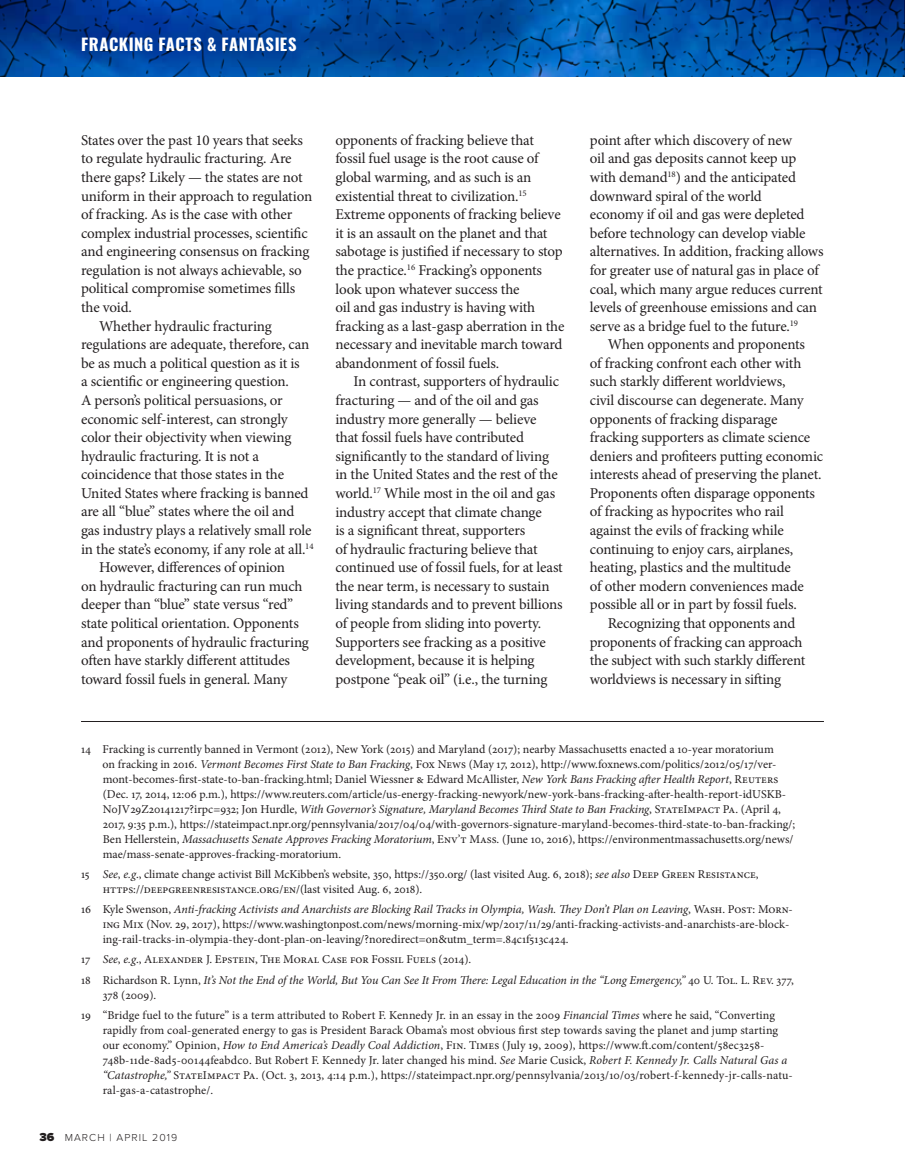
<style>
.page{position:relative;width:905px;height:1175px;background:#fff}
.page>*{position:absolute;margin:0;border:0;box-sizing:border-box;transform-origin:0 0}
.t1{font:700 16.5px "Oswald";letter-spacing:.03em;color:#fff}
.t2{font:15px/18.6px "Minion Pro";letter-spacing:-.015em;color:#231f20}
.t3{font:12px/15px "Minion Pro";color:#231f20}
.t4{font:300 10.5px "Proxima Nova";letter-spacing:.1em;color:#231f20}
.s1{font-style:italic}
.s2{font-weight:900;font-size:12px}
</style>
<div class="page">
<hr style="left:904px;top:0;width:1px;height:77px;background:#2864b0">
<img style="left:0;top:0;width:904px;height:77px">
<hr style="left:81px;top:721px;width:743px;height:1px;background:#231f20">
<p class="t1" style="left:81px;top:36px;width:217px">FRACKING FACTS &amp; FANTASIES</p>
<p class="t2" style="left:81px;top:131px;width:223px">States over the past 10 years that seeks</p>
<p class="t2" style="left:81px;top:149px;width:212px">to regulate hydraulic fracturing. Are</p>
<p class="t2" style="left:81px;top:168px;width:223px">there gaps? Likely — the states are not</p>
<p class="t2" style="left:81px;top:187px;width:233px">uniform in their approach to regulation</p>
<p class="t2" style="left:81px;top:205px;width:213px">of fracking. As is the case with other</p>
<p class="t2" style="left:81px;top:224px;width:228px">complex industrial processes, scientific</p>
<p class="t2" style="left:81px;top:242px;width:230px">and engineering consensus on fracking</p>
<p class="t2" style="left:81px;top:261px;width:222px">regulation is not always achievable, so</p>
<p class="t2" style="left:81px;top:279px;width:216px">political compromise sometimes fills</p>
<p class="t2" style="left:81px;top:298px;width:52px">the void.</p>
<p class="t2" style="left:99px;top:316px;width:174px">Whether hydraulic fracturing</p>
<p class="t2" style="left:81px;top:335px;width:230px">regulations are adequate, therefore, can</p>
<p class="t2" style="left:81px;top:354px;width:220px">be as much a political question as it is</p>
<p class="t2" style="left:81px;top:372px;width:209px">a scientific or engineering question.</p>
<p class="t2" style="left:81px;top:391px;width:203px">A person’s political persuasions, or</p>
<p class="t2" style="left:81px;top:409px;width:208px">economic self-interest, can strongly</p>
<p class="t2" style="left:81px;top:428px;width:212px">color their objectivity when viewing</p>
<p class="t2" style="left:81px;top:446px;width:179px">hydraulic fracturing. It is not a</p>
<p class="t2" style="left:81px;top:465px;width:205px">coincidence that those states in the</p>
<p class="t2" style="left:81px;top:484px;width:229px">United States where fracking is banned</p>
<p class="t2" style="left:81px;top:502px;width:215px">are all “blue” states where the oil and</p>
<p class="t2" style="left:81px;top:521px;width:232px">gas industry plays a relatively small role</p>
<p class="t2" style="left:81px;top:539px;width:234px">in the state’s economy, if any role at all.<sup>14</sup></p>
<p class="t2" style="left:99px;top:558px;width:187px">However, differences of opinion</p>
<p class="t2" style="left:81px;top:577px;width:223px">on hydraulic fracturing can run much</p>
<p class="t2" style="left:81px;top:595px;width:213px">deeper than “blue” state versus “red”</p>
<p class="t2" style="left:81px;top:614px;width:219px">state political orientation. Opponents</p>
<p class="t2" style="left:81px;top:632px;width:229px">and proponents of hydraulic fracturing</p>
<p class="t2" style="left:81px;top:651px;width:210px">often have starkly different attitudes</p>
<p class="t2" style="left:81px;top:669px;width:208px">toward fossil fuels in general. Many</p>
<p class="t2" style="left:335px;top:131px;width:230px">opponents of fracking believe that fossil fuel usage is the root cause of global warming, and as such is an existential threat to civilization.<sup>15<br></sup>Extreme opponents of fracking believe it is an assault on the planet and that sabotage is justified if necessary to stop the practice.<sup>16</sup> Fracking’s opponents look upon whatever success the<br>oil and gas industry is having with fracking as a last-gasp aberration in the necessary and inevitable march toward abandonment of fossil fuels.</p>
<p class="t2" style="left:335px;top:372px;width:229px;text-indent:18px">In contrast, supporters of hydraulic fracturing — and of the oil and gas industry more generally — believe that fossil fuels have contributed significantly to the standard of living in the United States and the rest of the world.<sup>17</sup> While most in the oil and gas industry accept that climate change<br>is a significant threat, supporters<br>of hydraulic fracturing believe that continued use of fossil fuels, for at least the near term, is necessary to sustain living standards and to prevent billions of people from sliding into poverty.<br>Supporters see fracking as a positive development, because it is helping postpone “peak oil” (i.e., the turning</p>
<p class="t2" style="left:589px;top:131px;width:235px">point after which discovery of new<br>oil and gas deposits cannot keep up with demand<sup>18</sup>) and the anticipated downward spiral of the world<br>economy if oil and gas were depleted before technology can develop viable alternatives. In addition, fracking allows for greater use of natural gas in place of coal, which many argue reduces current levels of greenhouse emissions and can serve as a bridge fuel to the future.<sup>19</sup></p>
<p class="t2" style="left:608px;top:335px;width:199px">When opponents and proponents</p>
<p class="t2" style="left:590px;top:354px;width:213px">of fracking confront each other with</p>
<p class="t2" style="left:590px;top:372px;width:197px">such starkly different worldviews,</p>
<p class="t2" style="left:590px;top:391px;width:215px">civil discourse can degenerate. Many</p>
<p class="t2" style="left:590px;top:409px;width:189px">opponents of fracking disparage</p>
<p class="t2" style="left:590px;top:428px;width:222px">fracking supporters as climate science</p>
<p class="t2" style="left:590px;top:447px;width:235px">deniers and profiteers putting economic</p>
<p class="t2" style="left:590px;top:465px;width:233px">interests ahead of preserving the planet.</p>
<p class="t2" style="left:590px;top:484px;width:227px">Proponents often disparage opponents</p>
<p class="t2" style="left:590px;top:502px;width:196px">of fracking as hypocrites who rail</p>
<p class="t2" style="left:590px;top:521px;width:196px">against the evils of fracking while</p>
<p class="t2" style="left:590px;top:539px;width:205px">continuing to enjoy cars, airplanes,</p>
<p class="t2" style="left:590px;top:558px;width:202px">heating, plastics and the multitude</p>
<p class="t2" style="left:590px;top:577px;width:215px">of other modern conveniences made</p>
<p class="t2" style="left:590px;top:595px;width:208px">possible all or in part by fossil fuels.</p>
<p class="t2" style="left:608px;top:614px;width:189px">Recognizing that opponents and</p>
<p class="t2" style="left:590px;top:632px;width:214px">proponents of fracking can approach</p>
<p class="t2" style="left:590px;top:651px;width:217px">the subject with such starkly different</p>
<p class="t2" style="left:590px;top:669px;width:193px">worldviews is necessary in sifting</p>
<p class="t3" style="left:103px;top:741px;width:694px;text-indent:-22px">14 Fracking is currently banned in Vermont (2012), New York (2015) and Maryland (2017); nearby Massachusetts enacted a 10-year moratorium<br>on fracking in 2016. <span class="s1">Vermont Becomes First State to Ban Fracking</span>, Fox News (May 17, 2012), http://www.foxnews.com/politics/2012/05/17/ver&shy;mont-becomes-first-state-to-ban-fracking.html; Daniel Wiessner &amp; Edward McAllister, <span class="s1">New York Bans Fracking after Health Report</span>, Reuters (Dec. 17, 2014, 12:06 p.m.), https://www.reuters.com/article/us-energy-fracking-newyork/new-york-bans-fracking-after-health-report-idUSKB-N0JV29Z20141217?irpc=932; Jon Hurdle, <span class="s1">With Governor’s Signature, Maryland Becomes Third State to Ban Fracking</span>, StateImpact Pa. (April 4, 2017, 9:35 p.m.), https://stateimpact.npr.org/pennsylvania/2017/04/04/with-governors-signature-maryland-becomes-third-state-to-ban-fracking/; Ben Hellerstein, <span class="s1">Massachusetts Senate Approves Fracking Moratorium</span>, Env’t Mass. (June 10, 2016), https://environmentmassachusetts.org/news/ mae/mass-senate-approves-fracking-moratorium.</p>
<p class="t3" style="left:103px;top:866px;width:657px;text-indent:-22px">15 <span class="s1">See</span>, <span class="s1">e.g</span>., climate change activist Bill McKibben’s website, 350, https://350.org/ (last visited Aug. 6, 2018); <span class="s1">see also</span> Deep Green Resistance, https://deepgreenresistance.org/en/(last visited Aug. 6, 2018).</p>
<p class="t3" style="left:103px;top:901px;width:691px;text-indent:-22px">16 Kyle Swenson, <span class="s1">Anti-fracking Activists and Anarchists are Blocking Rail Tracks in Olympia, Wash. They Don’t Plan on Leaving</span>, Wash. Post: Morn&shy;ing Mix (Nov. 29, 2017), https://www.washingtonpost.com/news/morning-mix/wp/2017/11/29/anti-fracking-activists-and-anarchists-are-block&shy;ing-rail-tracks-in-olympia-they-dont-plan-on-leaving/?noredirect=on&amp;utm_term=.84c1f513c424.</p>
<p class="t3" style="left:81px;top:949px;width:714px;line-height:20.2px">17 <span class="s1">See</span>, <span class="s1">e.g</span>., Alexander J. Epstein, The Moral Case for Fossil Fuels (2014).<br>18 Richardson R. Lynn, <span class="s1">It’s Not the End of the World, But You Can See It From There: Legal Education in the “Long Emergency,”</span> 40 U. Tol. L. Rev. 377,</p>
<p class="t3" style="left:81px;top:984px;width:695px;line-height:20.2px;text-indent:22px">378 (2009).<br>19 “Bridge fuel to the future” is a term attributed to Robert F. Kennedy Jr. in an essay in the 2009 <span class="s1">Financial Times</span> where he said, “Converting</p>
<p class="t3" style="left:103px;top:1022px;width:691px">rapidly from coal-generated energy to gas is President Barack Obama’s most obvious first step towards saving the planet and jump starting our economy.” Opinion, <span class="s1">How to End America’s Deadly Coal Addiction</span>, Fin. Times (July 19, 2009), https://www.ft.com/content/58ec3258- 748b-11de-8ad5-00144feabdc0. But Robert F. Kennedy Jr. later changed his mind. <span class="s1">See</span> Marie Cusick, <span class="s1">Robert F. Kennedy Jr. Calls Natural Gas a “Catastrophe,”</span> StateImpact Pa. (Oct. 3, 2013, 4:14 p.m.), https://stateimpact.npr.org/pennsylvania/2013/10/03/robert-f-kennedy-jr-calls-natu&shy;ral-gas-a-catastrophe/.</p>
<p class="t4" style="left:39px;top:1131px;width:139px"><span class="s2">36</span> MARCH | APRIL 2019</p>
</div>
